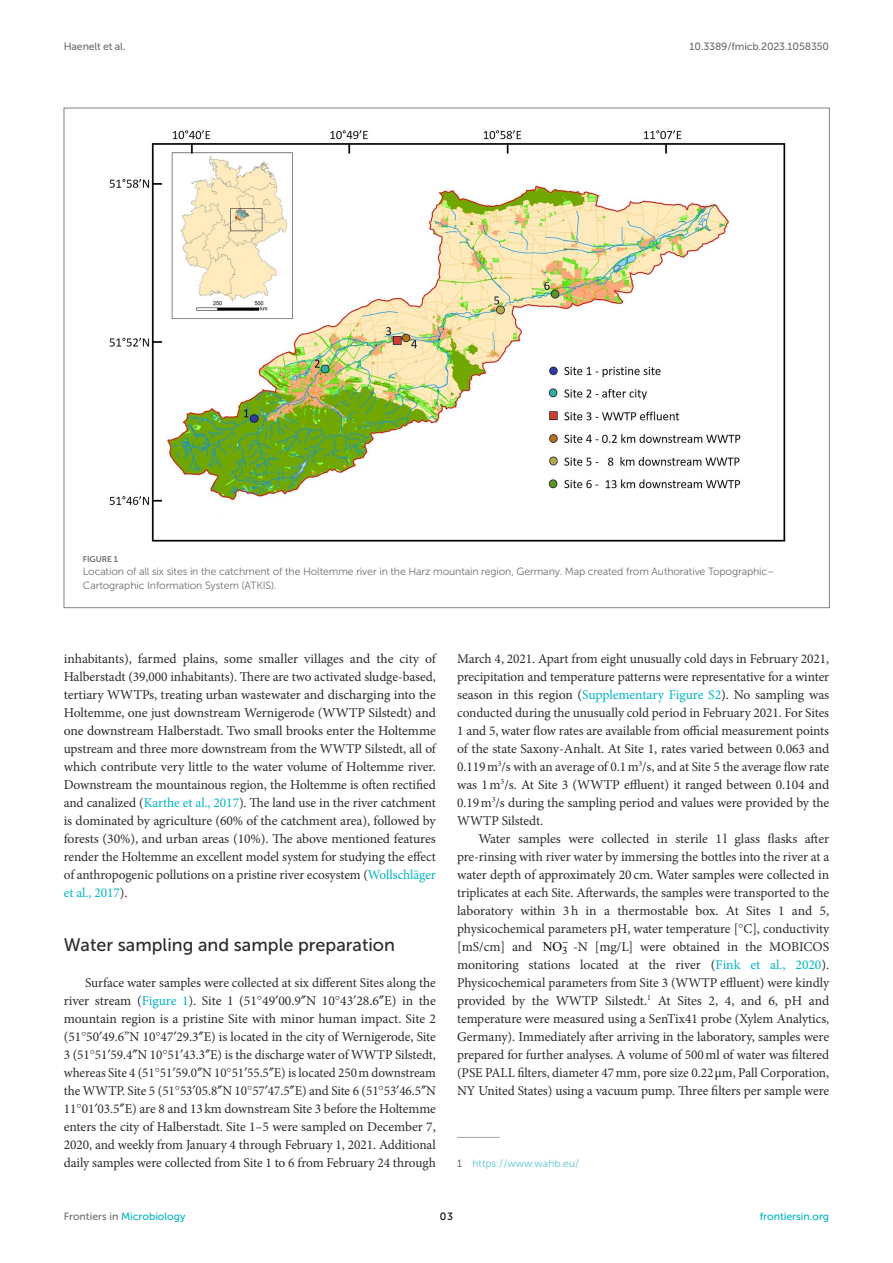
<style>
.page{position:relative;width:893px;height:1263px;background:#fff}
.page>*{position:absolute;margin:0;border:0;box-sizing:border-box;transform-origin:0 0}
.HEAD_2{font:18px "Museo Sans 500";color:#2b2b2a}
.TEXT_FLUSH{font:13.5px/18px "Minion Pro";letter-spacing:-.005em;color:#2b2b2a;text-align:justify}
.TEXT{font:13.5px/18px "Minion Pro";letter-spacing:-.005em;color:#2b2b2a;text-align:justify}
.spi-math-img{font:13.5px "Minion Pro";letter-spacing:-.01em;color:#2b2b2a}
.FIG_LEG{font:10.5px/13.5px "Museo Sans 300";letter-spacing:-.01em;color:#706f70}
.t1{font:10.5px "Museo Sans 500";letter-spacing:-.015em;color:#706f70}
.t2{font:10.5px "Museo Sans 500";color:#00b4c4}
.FOOTNOTE{font:10.5px "Museo Sans 300";color:#56c6d3}
.t3{font:10.5px "Museo Sans 500";color:#000}
.FIG_HD{font:8.25px "Museo Sans 700";letter-spacing:-.01em;color:#706f70}
.s1{color:#00b4c4}
.s2{font-family:"STIX"}
.s3{font-family:"Gentium Plus"}
.s4{font-family:"Times New Roman";color:#000}
.s5{font-family:"STIX General"}
.s6{color:#4c4948}
.s7{color:#706f70}
</style>
<div class="page">
<hr style="left:457px;top:1137px;width:43px;height:1px;background:#a2a3a3">
<img style="left:109px;top:130px;width:677px;height:412px">
<p class="t1" style="left:64px;top:41px;width:63px">Haenelt et al.</p>
<p class="t1" style="left:690px;top:41px;width:141px">10.3389/fmicb.2023.1058350</p>
<p class="FIG_HD" style="left:83px;top:554px;width:37px">FIGURE 1</p>
<p class="FIG_LEG" style="left:83px;top:565px;width:693px">Location of all six sites in the catchment of the Holtemme river in the Harz mountain region, Germany. Map created from Authorative Topographic–<br>Cartographic Information System (ATKIS).</p>
<p class="TEXT_FLUSH" style="left:64px;top:650px;width:374px">inhabitants), farmed plains, some smaller villages and the city of Halberstadt (39,000 inhabitants). There are two activated sludge-based, tertiary WWTPs, treating urban wastewater and discharging into the Holtemme, one just downstream Wernigerode (WWTP Silstedt) and one downstream Halberstadt. Two small brooks enter the Holtemme upstream and three more downstream from the WWTP Silstedt, all of which contribute very little to the water volume of Holtemme river.<br>Downstream the mountainous region, the Holtemme is often rectified and canalized (<span class="s1">Karthe et al., 2017</span>). The land use in the river catchment is dominated by agriculture (60% of the catchment area), followed by forests (30%), and urban areas (10%). The above mentioned features render the Holtemme an excellent model system for studying the effect of anthropogenic pollutions on a pristine river ecosystem (<span class="s1">Wollschläger et al., 2017</span>).</p>
<p class="HEAD_2" style="left:64px;top:935px;width:333px">Water sampling and sample preparation</p>
<p class="TEXT_FLUSH" style="left:64px;top:974px;width:374px;text-indent:21px">Surface water samples were collected at six different Sites along the river stream (<span class="s1">Figure 1</span>). Site 1 (51<span class="s2">°</span>49<span class="s3">′</span>00.9<span class="s3">″</span>N 10<span class="s2">°</span>43<span class="s3">′</span>28.6<span class="s3">″</span>E) in the mountain region is a pristine Site with minor human impact. Site 2 (51<span class="s2">°</span>50<span class="s3">′</span>49.6”N 10<span class="s2">°</span>47<span class="s3">′</span>29.3<span class="s3">″</span>E) is located in the city of Wernigerode, Site 3 (51<span class="s2">°</span>51<span class="s3">′</span>59.4<span class="s3">″</span>N 10<span class="s2">°</span>51<span class="s3">′</span>43.3<span class="s3">″</span>E) is the discharge water of WWTP Silstedt, whereas Site 4 (51<span class="s2">°</span>51<span class="s3">′</span>59.0<span class="s3">″</span>N 10<span class="s2">°</span>51<span class="s3">′</span>55.5<span class="s3">″</span>E) is located 250m downstream the WWTP. Site 5 (51<span class="s2">°</span>53<span class="s3">′</span>05.8<span class="s3">″</span>N 10<span class="s2">°</span>57<span class="s3">′</span>47.5<span class="s3">″</span>E) and Site 6 (51<span class="s2">°</span>53<span class="s3">′</span>46.5<span class="s3">″</span>N 11<span class="s2">°</span>01<span class="s3">′</span>03.5<span class="s3">″</span>E) are 8 and 13km downstream Site 3 before the Holtemme enters the city of Halberstadt. Site 1–5 were sampled on December 7, 2020, and weekly from January 4 through February 1, 2021. Additional daily samples were collected from Site 1 to 6 from February 24 through</p>
<p class="TEXT_FLUSH" style="left:457px;top:650px;width:374px">March 4, 2021. Apart from eight unusually cold days in February 2021, precipitation and temperature patterns were representative for a winter season in this region (<span class="s1">Supplementary Figure S2</span>). No sampling was conducted during the unusually cold period in February 2021. For Sites 1 and 5, water flow rates are available from official measurement points of the state Saxony-Anhalt. At Site 1, rates varied between 0.063 and 0.119m<sup>3</sup>/s with an average of 0.1m<sup>3</sup>/s, and at Site 5 the average flow rate was 1m<sup>3</sup>/s. At Site 3 (WWTP effluent) it ranged between 0.104 and 0.19m<sup>3</sup>/s during the sampling period and values were provided by the WWTP Silstedt.</p>
<p class="TEXT" style="left:457px;top:830px;width:374px;text-indent:21px">Water samples were collected in sterile 1l glass flasks after pre-rinsing with river water by immersing the bottles into the river at a water depth of approximately 20cm. Water samples were collected in triplicates at each Site. Afterwards, the samples were transported to the laboratory within 3h in a thermostable box. At Sites 1 and 5, physicochemical parameters pH, water temperature [<span class="s2">°</span>C], conductivity [mS/cm] and</p>
<p class="spi-math-img" style="left:543px;top:938px;width:288px"><span class="s4">NO</span><sub>3</sub> -N [mg/L] were obtained in the MOBICOS</p>
<p class="TEXT" style="left:457px;top:956px;width:374px">monitoring stations located at the river (<span class="s1">Fink et al., 2020</span>).<br>Physicochemical parameters from Site 3 (WWTP effluent) were kindly provided by the WWTP Silstedt.<sup>1</sup> At Sites 2, 4, and 6, pH and temperature were measured using a SenTix41 probe (Xylem Analytics, Germany). Immediately after arriving in the laboratory, samples were prepared for further analyses. A volume of 500ml of water was filtered (PSE PALL filters, diameter 47mm, pore size 0.22<span class="s5">μ</span>m, Pall Corporation, NY United States) using a vacuum pump. Three filters per sample were</p>
<p class="FOOTNOTE" style="left:457px;top:1158px;width:124px"><span class="s6">1</span> https://www.wahb.eu/</p>
<p class="t2" style="left:64px;top:1211px;width:123px"><span class="s7">Frontiers in</span> Microbiology</p>
<p class="t3" style="left:440px;top:1211px;width:15px">03</p>
<p class="t2" style="left:760px;top:1211px;width:71px">frontiersin.org</p>
</div>
